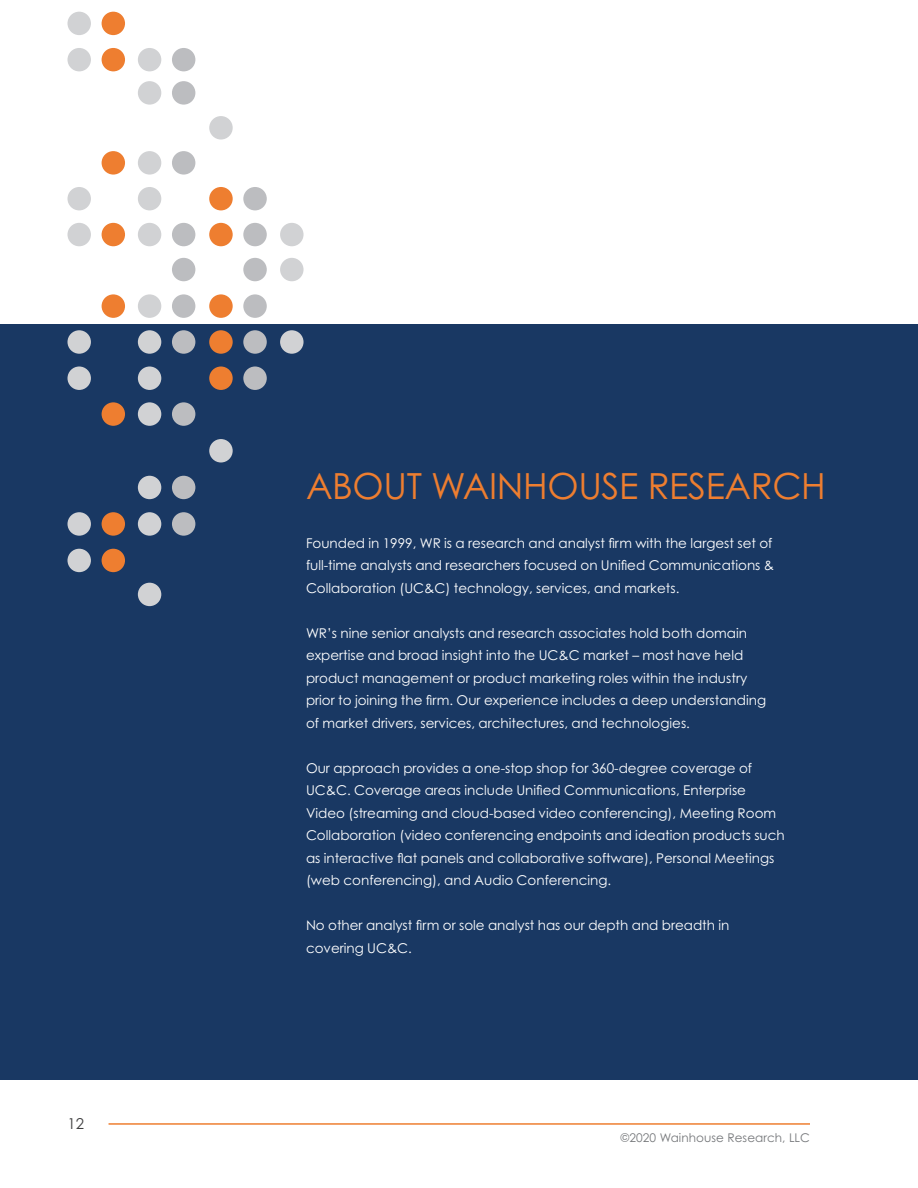
<style>
.page{position:relative;width:918px;height:1188px;background:#fff}
.page>*{position:absolute;margin:0;border:0;box-sizing:border-box;transform-origin:0 0}
.Sub_Title_-_ALL_CAPS{font:36px "Century Gothic Pro";letter-spacing:-.01em;color:#ee7e30}
.t1{font:15px "Century Gothic Pro";color:#3e3e3f}
.body_text{font:13.5px "Century Gothic Pro";color:#fff}
.t2{font:12px "Century Gothic Pro";letter-spacing:.005em;color:#76787b}
</style>
<div class="page">
<hr style="left:109px;top:1123px;width:701px;height:2px;background:#ee7e30">
<div style="left:0;top:324px;width:918px;height:756px;background:#193863"></div>
<div style="left:243px;top:367px;width:24px;height:23px;background:#bcbdc0;border-radius:50%"></div>
<div style="left:243px;top:187px;width:24px;height:23px;background:#bcbdc0;border-radius:50%"></div>
<div style="left:243px;top:330px;width:24px;height:24px;background:#bcbdc0;border-radius:50%"></div>
<div style="left:243px;top:258px;width:24px;height:23px;background:#bcbdc0;border-radius:50%"></div>
<div style="left:172px;top:48px;width:23px;height:23px;background:#bcbdc0;border-radius:50%"></div>
<div style="left:172px;top:330px;width:23px;height:24px;background:#bcbdc0;border-radius:50%"></div>
<div style="left:172px;top:512px;width:23px;height:24px;background:#bcbdc0;border-radius:50%"></div>
<div style="left:172px;top:258px;width:23px;height:23px;background:#bcbdc0;border-radius:50%"></div>
<div style="left:102px;top:48px;width:23px;height:23px;background:#ee7e30;border-radius:50%"></div>
<div style="left:102px;top:512px;width:23px;height:24px;background:#ee7e30;border-radius:50%"></div>
<div style="left:280px;top:223px;width:24px;height:23px;background:#d1d2d4;border-radius:50%"></div>
<div style="left:209px;top:223px;width:24px;height:23px;background:#ee7e30;border-radius:50%"></div>
<div style="left:209px;top:294px;width:24px;height:24px;background:#ee7e30;border-radius:50%"></div>
<div style="left:138px;top:402px;width:23px;height:24px;background:#d1d2d4;border-radius:50%"></div>
<div style="left:138px;top:223px;width:23px;height:23px;background:#d1d2d4;border-radius:50%"></div>
<div style="left:138px;top:81px;width:23px;height:24px;background:#d1d2d4;border-radius:50%"></div>
<div style="left:138px;top:151px;width:23px;height:24px;background:#d1d2d4;border-radius:50%"></div>
<div style="left:138px;top:294px;width:23px;height:24px;background:#d1d2d4;border-radius:50%"></div>
<div style="left:138px;top:476px;width:23px;height:23px;background:#d1d2d4;border-radius:50%"></div>
<div style="left:68px;top:223px;width:23px;height:23px;background:#d1d2d4;border-radius:50%"></div>
<div style="left:68px;top:549px;width:23px;height:23px;background:#d1d2d4;border-radius:50%"></div>
<div style="left:68px;top:12px;width:23px;height:23px;background:#d1d2d4;border-radius:50%"></div>
<div style="left:243px;top:223px;width:24px;height:23px;background:#bcbdc0;border-radius:50%"></div>
<div style="left:243px;top:294px;width:24px;height:24px;background:#bcbdc0;border-radius:50%"></div>
<div style="left:172px;top:402px;width:23px;height:24px;background:#bcbdc0;border-radius:50%"></div>
<div style="left:172px;top:223px;width:23px;height:23px;background:#bcbdc0;border-radius:50%"></div>
<div style="left:172px;top:81px;width:23px;height:24px;background:#bcbdc0;border-radius:50%"></div>
<div style="left:172px;top:151px;width:23px;height:24px;background:#bcbdc0;border-radius:50%"></div>
<div style="left:172px;top:294px;width:23px;height:24px;background:#bcbdc0;border-radius:50%"></div>
<div style="left:172px;top:476px;width:23px;height:23px;background:#bcbdc0;border-radius:50%"></div>
<div style="left:102px;top:402px;width:23px;height:24px;background:#ee7e30;border-radius:50%"></div>
<div style="left:102px;top:223px;width:23px;height:23px;background:#ee7e30;border-radius:50%"></div>
<div style="left:102px;top:151px;width:23px;height:24px;background:#ee7e30;border-radius:50%"></div>
<div style="left:102px;top:549px;width:23px;height:23px;background:#ee7e30;border-radius:50%"></div>
<div style="left:102px;top:12px;width:23px;height:23px;background:#ee7e30;border-radius:50%"></div>
<div style="left:102px;top:294px;width:23px;height:24px;background:#ee7e30;border-radius:50%"></div>
<div style="left:280px;top:258px;width:24px;height:23px;background:#d1d2d4;border-radius:50%"></div>
<div style="left:280px;top:330px;width:24px;height:24px;background:#d1d2d4;border-radius:50%"></div>
<div style="left:209px;top:439px;width:24px;height:23px;background:#d1d2d4;border-radius:50%"></div>
<div style="left:209px;top:367px;width:24px;height:23px;background:#ee7e30;border-radius:50%"></div>
<div style="left:209px;top:187px;width:24px;height:23px;background:#ee7e30;border-radius:50%"></div>
<div style="left:209px;top:330px;width:24px;height:24px;background:#ee7e30;border-radius:50%"></div>
<div style="left:209px;top:116px;width:24px;height:24px;background:#d1d2d4;border-radius:50%"></div>
<div style="left:138px;top:367px;width:23px;height:23px;background:#d1d2d4;border-radius:50%"></div>
<div style="left:138px;top:187px;width:23px;height:23px;background:#d1d2d4;border-radius:50%"></div>
<div style="left:138px;top:583px;width:23px;height:23px;background:#d1d2d4;border-radius:50%"></div>
<div style="left:138px;top:48px;width:23px;height:23px;background:#d1d2d4;border-radius:50%"></div>
<div style="left:138px;top:330px;width:23px;height:24px;background:#d1d2d4;border-radius:50%"></div>
<div style="left:138px;top:512px;width:23px;height:24px;background:#d1d2d4;border-radius:50%"></div>
<div style="left:68px;top:367px;width:23px;height:23px;background:#d1d2d4;border-radius:50%"></div>
<div style="left:68px;top:187px;width:23px;height:23px;background:#d1d2d4;border-radius:50%"></div>
<div style="left:68px;top:48px;width:23px;height:23px;background:#d1d2d4;border-radius:50%"></div>
<div style="left:68px;top:330px;width:23px;height:24px;background:#d1d2d4;border-radius:50%"></div>
<div style="left:68px;top:512px;width:23px;height:24px;background:#d1d2d4;border-radius:50%"></div>
<p class="t1" style="left:68px;top:1115px;width:18px">12</p>
<p class="Sub_Title_-_ALL_CAPS" style="left:306px;top:464px;width:521px">ABOUT WAINHOUSE RESEARCH</p>
<p class="body_text" style="left:306px;top:535px;width:468px">Founded in 1999, WR is a research and analyst firm with the largest set of</p>
<p class="body_text" style="left:306px;top:557px;width:470px">full-time analysts and researchers focused on Unified Communications &amp;</p>
<p class="body_text" style="left:306px;top:580px;width:375px">Collaboration (UC&amp;C) technology, services, and markets.</p>
<p class="body_text" style="left:306px;top:625px;width:443px">WR’s nine senior analysts and research associates hold both domain</p>
<p class="body_text" style="left:306px;top:647px;width:439px">expertise and broad insight into the UC&amp;C market – most have held</p>
<p class="body_text" style="left:306px;top:670px;width:443px">product management or product marketing roles within the industry</p>
<p class="body_text" style="left:306px;top:692px;width:462px">prior to joining the firm. Our experience includes a deep understanding</p>
<p class="body_text" style="left:306px;top:715px;width:386px">of market drivers, services, architectures, and technologies.</p>
<p class="body_text" style="left:306px;top:760px;width:448px">Our approach provides a one-stop shop for 360-degree coverage of</p>
<p class="body_text" style="left:306px;top:782px;width:442px">UC&amp;C. Coverage areas include Unified Communications, Enterprise</p>
<p class="body_text" style="left:306px;top:805px;width:472px">Video (streaming and cloud-based video conferencing), Meeting Room</p>
<p class="body_text" style="left:306px;top:827px;width:480px">Collaboration (video conferencing endpoints and ideation products such</p>
<p class="body_text" style="left:306px;top:850px;width:470px">as interactive flat panels and collaborative software), Personal Meetings</p>
<p class="body_text" style="left:306px;top:872px;width:307px">(web conferencing), and Audio Conferencing.</p>
<p class="body_text" style="left:306px;top:917px;width:425px">No other analyst firm or sole analyst has our depth and breadth in</p>
<p class="body_text" style="left:306px;top:940px;width:108px">covering UC&amp;C.</p>
<p class="t2" style="left:620px;top:1130px;width:191px">©2020 Wainhouse Research, LLC</p>
</div>
